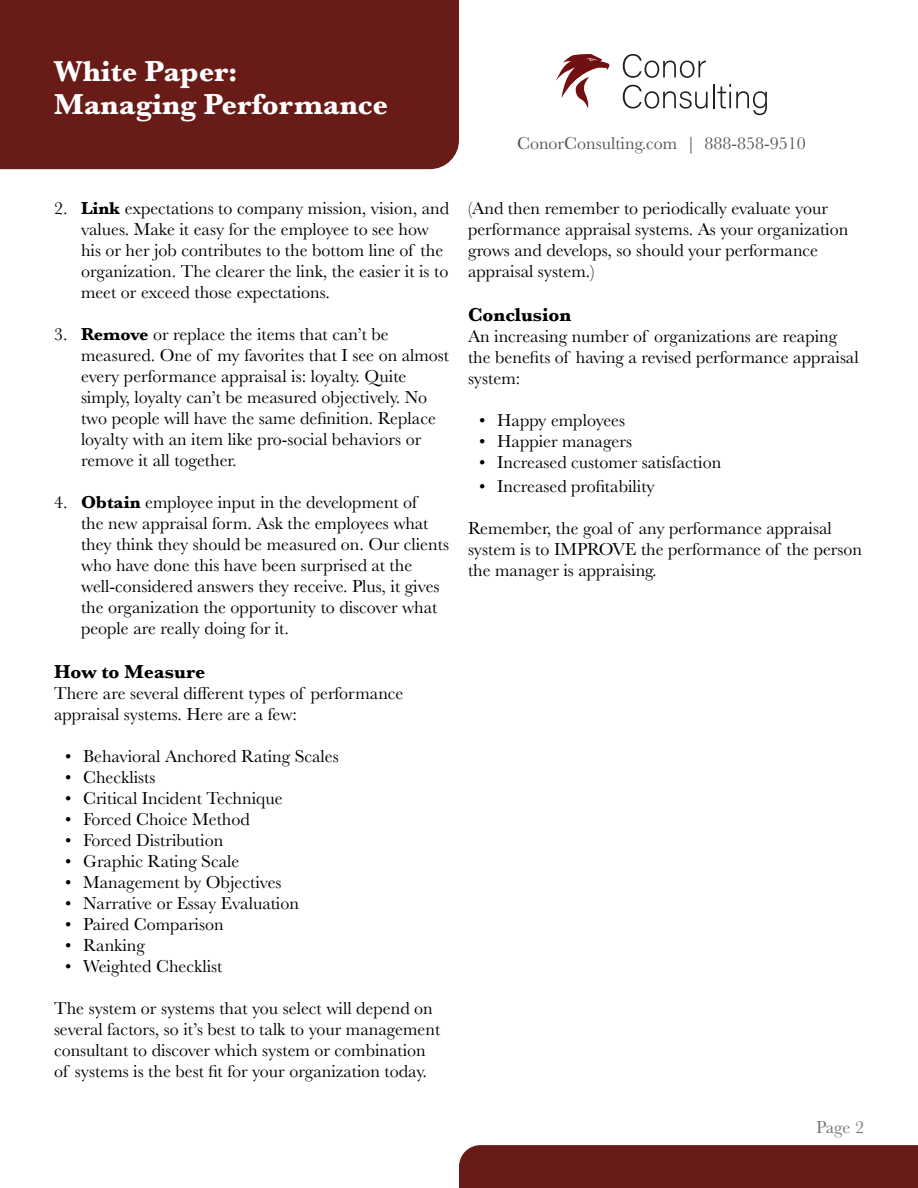
<style>
.page{position:relative;width:918px;height:1188px;background:#fff}
.page>*{position:absolute;margin:0;border:0;box-sizing:border-box;transform-origin:0 0}
.t1{font:700 30px "Baskerville";color:#fff}
.Heading_2{font:700 19.5px "Baskerville";color:#000}
.t2{font:18px/21px "Baskerville";color:#000}
.t3{font:18px "Baskerville";color:#555}
.t4{font:18px "Baskerville";color:#767576}
.s1{font-weight:700}
</style>
<div class="page">
<div style="left:459px;top:1145px;width:459px;height:43px;background:#691b18"></div>
<div style="left:0;top:0;width:459px;height:169px;background:#691b18"></div>
<svg style="left:623px;top:54px;width:83px;height:24px"></svg>
<svg style="left:623px;top:84px;width:144px;height:31px"></svg>
<svg style="left:556px;top:54px;width:54px;height:55px"></svg>
<p class="t1" style="left:54px;top:50px;width:185px">White Paper:</p>
<p class="t1" style="left:54px;top:83px;width:336px">Managing Performance</p>
<p class="t3" style="left:517px;top:132px;width:290px">ConorConsulting.com | 888-858-9510</p>
<p class="t2" style="left:81px;top:198px;width:370px;text-indent:-27px">2. <span class="s1">Link</span> expectations to company mission, vision, and values. Make it easy for the employee to see how his or her job contributes to the bottom line of the organization. The clearer the link, the easier it is to meet or exceed those expectations.</p>
<p class="t2" style="left:81px;top:324px;width:370px;text-indent:-27px">3. <span class="s1">Remove</span> or replace the items that can’t be measured. One of my favorites that I see on almost every performance appraisal is: loyalty. Quite simply, loyalty can’t be measured objectively. No two people will have the same definition. Replace loyalty with an item like pro-social behaviors or remove it all together.</p>
<p class="t2" style="left:81px;top:492px;width:370px;text-indent:-27px">4. <span class="s1">Obtain</span> employee input in the development of<br>the new appraisal form. Ask the employees what they think they should be measured on. Our clients who have done this have been surprised at the well-considered answers they receive. Plus, it gives the organization the opportunity to discover what people are really doing for it.</p>
<p class="Heading_2" style="left:54px;top:658px;width:153px">How to Measure</p>
<p class="t2" style="left:54px;top:683px;width:351px">There are several different types of performance appraisal systems. Here are a few:</p>
<p class="t2" style="left:65px;top:746px;width:275px">• Behavioral Anchored Rating Scales</p>
<p class="t2" style="left:65px;top:767px;width:92px">• Checklists</p>
<p class="t2" style="left:65px;top:788px;width:219px">• Critical Incident Technique</p>
<p class="t2" style="left:65px;top:809px;width:186px">• Forced Choice Method</p>
<p class="t2" style="left:65px;top:830px;width:160px">• Forced Distribution</p>
<p class="t2" style="left:65px;top:851px;width:176px">• Graphic Rating Scale</p>
<p class="t2" style="left:65px;top:872px;width:218px">• Management by Objectives</p>
<p class="t2" style="left:65px;top:893px;width:235px">• Narrative or Essay Evaluation</p>
<p class="t2" style="left:65px;top:914px;width:160px">• Paired Comparison</p>
<p class="t2" style="left:65px;top:935px;width:81px">• Ranking</p>
<p class="t2" style="left:65px;top:956px;width:159px">• Weighted Checklist</p>
<p class="t2" style="left:54px;top:998px;width:388px">The system or systems that you select will depend on several factors, so it’s best to talk to your management consultant to discover which system or combination of systems is the best fit for your organization today.</p>
<p class="t2" style="left:468px;top:198px;width:382px">(And then remember to periodically evaluate your performance appraisal systems. As your organization grows and develops, so should your performance appraisal system.)</p>
<p class="Heading_2" style="left:468px;top:301px;width:105px">Conclusion</p>
<p class="t2" style="left:468px;top:326px;width:392px">An increasing number of organizations are reaping the benefits of having a revised performance appraisal system:</p>
<p class="t2" style="left:479px;top:410px;width:148px">• Happy employees</p>
<p class="t2" style="left:479px;top:431px;width:154px">• Happier managers</p>
<p class="t2" style="left:479px;top:452px;width:244px">• Increased customer satisfaction</p>
<p class="t2" style="left:479px;top:476px;width:177px">• Increased profitability</p>
<p class="t2" style="left:468px;top:518px;width:396px">Remember, the goal of any performance appraisal system is to IMPROVE the performance of the person the manager is appraising.</p>
<p class="t4" style="left:816px;top:1116px;width:49px">Page 2</p>
</div>
